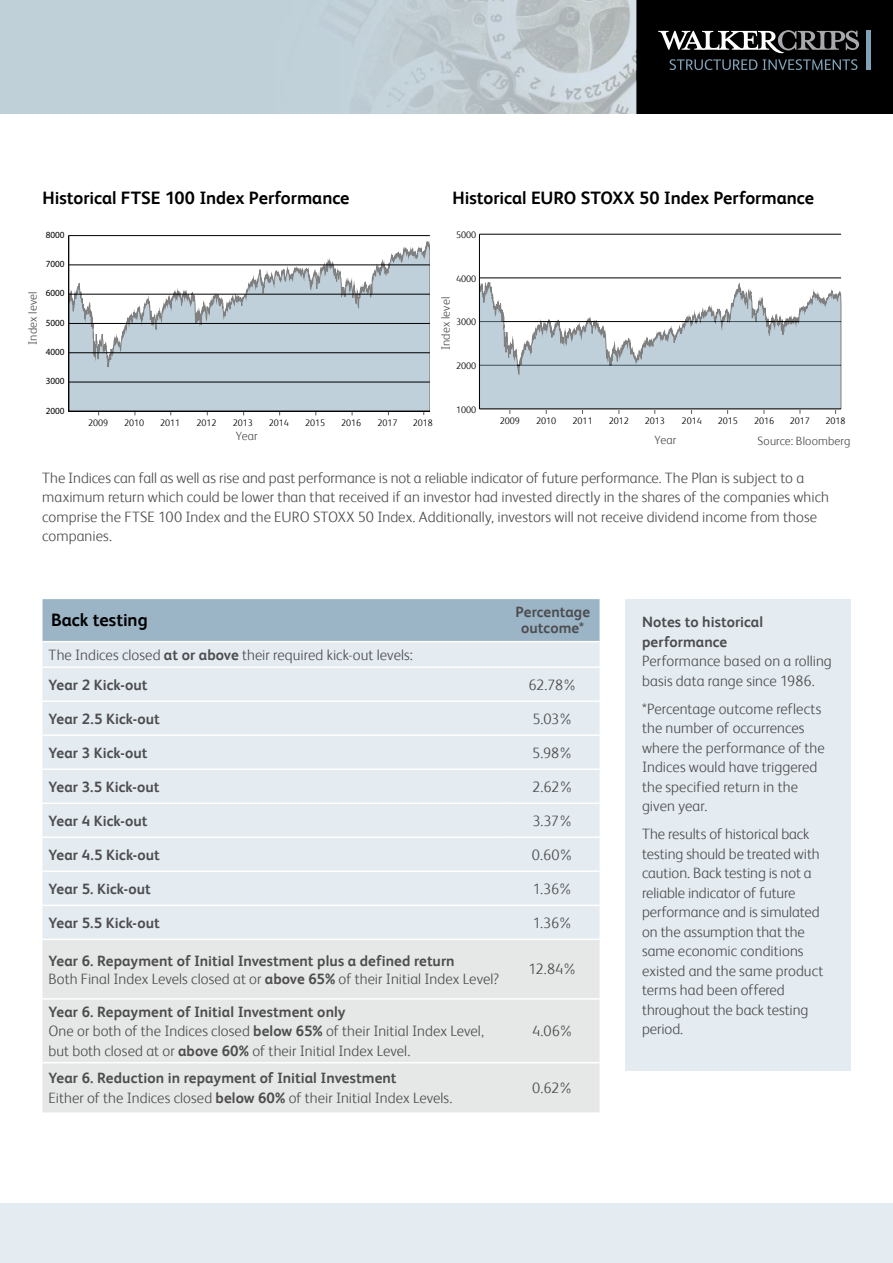
<style>
.page{position:relative;width:893px;height:1263px;background:#fff}
.page>*{position:absolute;margin:0;border:0;box-sizing:border-box;transform-origin:0 0}
.t1{font:700 18px "FS Albert";color:#000}
.t2{font:300 15px/19.5px "FS Albert";color:#4d4d4f}
.t3{font:700 15px/19.5px "FS Albert";letter-spacing:.005em;color:#4d4d4f}
.t4{font:300 12px "FS Albert";letter-spacing:.015em;color:#4d4d4f}
.t5{font:300 9.45px "FS Albert";color:#000}
.t6{font:9.45px "Myriad Pro";color:#000}
.s1{font-weight:700}
.s2{font-weight:300}
</style>
<div class="page">
<div style="left:625px;top:600px;width:225px;height:471px;background:#e4ebf1"></div>
<div style="left:43px;top:599px;width:557px;height:42px;background:#9bb5c7"></div>
<div style="left:43px;top:642px;width:557px;height:296px;background:#e4ebf1"></div>
<div style="left:43px;top:940px;width:463px;height:172px;background:#e6e7e7"></div>
<div style="left:506px;top:940px;width:94px;height:172px;background:#e6e7e7"></div>
<hr style="left:43px;top:700px;width:463px;height:2px;background:#fff">
<hr style="left:506px;top:700px;width:94px;height:2px;background:#fff">
<hr style="left:43px;top:734px;width:463px;height:2px;background:#fff">
<hr style="left:506px;top:734px;width:94px;height:2px;background:#fff">
<hr style="left:43px;top:768px;width:463px;height:2px;background:#fff">
<hr style="left:506px;top:768px;width:94px;height:2px;background:#fff">
<hr style="left:43px;top:802px;width:463px;height:2px;background:#fff">
<hr style="left:506px;top:802px;width:94px;height:2px;background:#fff">
<hr style="left:43px;top:836px;width:463px;height:2px;background:#fff">
<hr style="left:506px;top:836px;width:94px;height:2px;background:#fff">
<hr style="left:43px;top:870px;width:463px;height:2px;background:#fff">
<hr style="left:506px;top:870px;width:94px;height:2px;background:#fff">
<hr style="left:43px;top:904px;width:463px;height:2px;background:#fff">
<hr style="left:506px;top:904px;width:94px;height:2px;background:#fff">
<hr style="left:43px;top:998px;width:463px;height:2px;background:#fff">
<hr style="left:506px;top:998px;width:94px;height:2px;background:#fff">
<hr style="left:43px;top:1062px;width:463px;height:1px;background:#fff">
<hr style="left:506px;top:1062px;width:94px;height:1px;background:#fff">
<hr style="left:43px;top:666px;width:463px;height:2px;background:#fff">
<hr style="left:506px;top:666px;width:94px;height:2px;background:#fff">
<svg style="left:69px;top:242px;width:361px;height:169px"></svg>
<hr style="left:68px;top:235px;width:1px;height:176px;background:#000">
<hr style="left:69px;top:411px;width:361px;height:1px;background:#000">
<hr style="left:69px;top:382px;width:361px;height:1px;background:#000">
<hr style="left:69px;top:352px;width:361px;height:1px;background:#000">
<hr style="left:69px;top:323px;width:361px;height:1px;background:#000">
<hr style="left:69px;top:294px;width:361px;height:1px;background:#000">
<hr style="left:69px;top:265px;width:361px;height:1px;background:#000">
<hr style="left:69px;top:235px;width:361px;height:1px;background:#000">
<hr style="left:479px;top:234px;width:1px;height:175px;background:#000">
<hr style="left:479px;top:409px;width:362px;height:1px;background:#000">
<hr style="left:479px;top:278px;width:362px;height:1px;background:#000">
<hr style="left:479px;top:234px;width:362px;height:1px;background:#000">
<svg style="left:480px;top:282px;width:361px;height:127px"></svg>
<div style="left:637px;top:0;width:256px;height:113px;background:#000"></div>
<svg style="left:658px;top:30px;width:201px;height:40px"></svg>
<div style="left:866px;top:31px;width:5px;height:39px;background:#80a1b6"></div>
<img style="left:0;top:0;width:637px;height:113px">
<div style="left:0;top:1203px;width:893px;height:60px;background:#e4ebf1"></div>
<p class="t1" style="left:43px;top:188px;width:308px">Historical FTSE 100 Index Performance</p>
<p class="t1" style="left:453px;top:188px;width:363px">Historical EURO STOXX 50 Index Performance</p>
<p class="t6" style="left:46px;top:229px;width:20px">8000</p>
<p class="t6" style="left:46px;top:258px;width:20px">7000</p>
<p class="t5" style="left:456px;top:229px;width:22px">5000</p>
<p class="t5" style="left:456px;top:273px;width:22px">4000</p>
<p class="t6" style="left:46px;top:287px;width:20px">6000</p>
<p class="t4" style="left:26px;top:345px;width:55px;rotate:-90deg">Index level</p>
<p class="t4" style="left:439px;top:350px;width:55px;rotate:-90deg">Index level</p>
<p class="t5" style="left:456px;top:317px;width:22px">3000</p>
<p class="t6" style="left:46px;top:317px;width:20px">5000</p>
<p class="t6" style="left:46px;top:346px;width:20px">4000</p>
<p class="t6" style="left:46px;top:375px;width:20px">3000</p>
<p class="t6" style="left:46px;top:405px;width:20px">2000</p>
<p class="t5" style="left:88px;top:418px;width:21px">2009</p>
<p class="t5" style="left:124px;top:418px;width:21px">2010</p>
<p class="t5" style="left:160px;top:418px;width:21px">2011</p>
<p class="t5" style="left:197px;top:418px;width:21px">2012</p>
<p class="t5" style="left:233px;top:418px;width:21px">2013</p>
<p class="t5" style="left:269px;top:418px;width:21px">2014</p>
<p class="t5" style="left:305px;top:418px;width:21px">2015</p>
<p class="t5" style="left:341px;top:418px;width:21px">2016</p>
<p class="t5" style="left:377px;top:417px;width:21px">2017</p>
<p class="t5" style="left:413px;top:417px;width:21px">2018</p>
<p class="t5" style="left:456px;top:360px;width:22px">2000</p>
<p class="t5" style="left:456px;top:404px;width:22px">1000</p>
<p class="t5" style="left:500px;top:416px;width:22px">2009</p>
<p class="t5" style="left:536px;top:416px;width:22px">2010</p>
<p class="t5" style="left:573px;top:416px;width:22px">2011</p>
<p class="t5" style="left:609px;top:416px;width:22px">2012</p>
<p class="t5" style="left:645px;top:416px;width:22px">2013</p>
<p class="t5" style="left:682px;top:416px;width:22px">2014</p>
<p class="t5" style="left:718px;top:416px;width:22px">2015</p>
<p class="t5" style="left:754px;top:416px;width:22px">2016</p>
<p class="t5" style="left:790px;top:416px;width:22px">2017</p>
<p class="t5" style="left:825px;top:416px;width:22px">2018</p>
<p class="t4" style="left:236px;top:429px;width:23px">Year</p>
<p class="t4" style="left:655px;top:433px;width:23px">Year</p>
<p class="t4" style="left:757px;top:434px;width:94px">Source: Bloomberg</p>
<p class="t2" style="left:42px;top:468px;width:788px">The Indices can fall as well as rise and past performance is not a reliable indicator of future performance. The Plan is subject to a maximum return which could be lower than that received if an investor had invested directly in the shares of the companies which comprise the FTSE 100 Index and the EURO STOXX 50 Index. Additionally, investors will not receive dividend income from those companies.</p>
<p class="t1" style="left:51px;top:609px;width:98px">Back testing</p>
<p class="t2" style="left:49px;top:640px;width:366px;line-height:29.7px">The Indices closed <span class="s1">at or above</span> their required kick-out levels:<br><span class="s1">Year 2 Kick-out</span></p>
<p class="t3" style="left:515px;top:603px;width:76px;line-height:16.5px;text-align:center">Percentage outcome*</p>
<p class="t2" style="left:528px;top:674px;width:50px">62.78%</p>
<p class="t3" style="left:49px;top:708px;width:113px">Year 2.5 Kick-out</p>
<p class="t2" style="left:532px;top:708px;width:42px">5.03%</p>
<p class="t3" style="left:49px;top:742px;width:101px">Year 3 Kick-out</p>
<p class="t2" style="left:532px;top:742px;width:42px">5.98%</p>
<p class="t3" style="left:49px;top:777px;width:113px">Year 3.5 Kick-out</p>
<p class="t2" style="left:532px;top:776px;width:43px">2.62%</p>
<p class="t3" style="left:49px;top:811px;width:101px">Year 4 Kick-out</p>
<p class="t2" style="left:532px;top:811px;width:42px">3.37%</p>
<p class="t3" style="left:49px;top:845px;width:113px">Year 4.5 Kick-out</p>
<p class="t2" style="left:532px;top:845px;width:43px">0.60%</p>
<p class="t3" style="left:49px;top:879px;width:104px">Year 5. Kick-out</p>
<p class="t2" style="left:533px;top:879px;width:42px">1.36%</p>
<p class="t3" style="left:49px;top:913px;width:113px">Year 5.5 Kick-out</p>
<p class="t2" style="left:533px;top:913px;width:42px">1.36%</p>
<p class="t3" style="left:49px;top:951px;width:452px;line-height:18px">Year 6. Repayment of Initial Investment plus a defined return<br><span class="s2">Both Final Index Levels closed at or</span> above 65% <span class="s2">of their Initial Index Level?</span></p>
<p class="t2" style="left:529px;top:959px;width:50px">12.84%</p>
<p class="t2" style="left:49px;top:1002px;width:437px"><span class="s1">Year 6. Repayment of Initial Investment only<br></span>One or both of the Indices closed <span class="s1">below 65%</span> of their Initial Index Level, but both closed at or <span class="s1">above 60%</span> of their Initial Index Level.</p>
<p class="t2" style="left:532px;top:1021px;width:43px">4.06%</p>
<p class="t3" style="left:49px;top:1068px;width:405px">Year 6. Reduction in repayment of Initial Investment<br><span class="s2">Either of the Indices closed</span> below 60% <span class="s2">of their Initial Index Levels.</span></p>
<p class="t2" style="left:532px;top:1078px;width:43px">0.62%</p>
<p class="t3" style="left:642px;top:612px;width:123px">Notes to historical performance</p>
<p class="t2" style="left:642px;top:651px;width:191px">Performance based on a rolling basis data range since 1986.</p>
<p class="t2" style="left:642px;top:699px;width:184px">*Percentage outcome reflects the number of occurrences where the performance of the<br>Indices would have triggered the specified return in the given year.</p>
<p class="t2" style="left:642px;top:824px;width:183px">The results of historical back testing should be treated with caution. Back testing is not a reliable indicator of future performance and is simulated on the assumption that the same economic conditions existed and the same product terms had been offered throughout the back testing period.</p>
</div>
